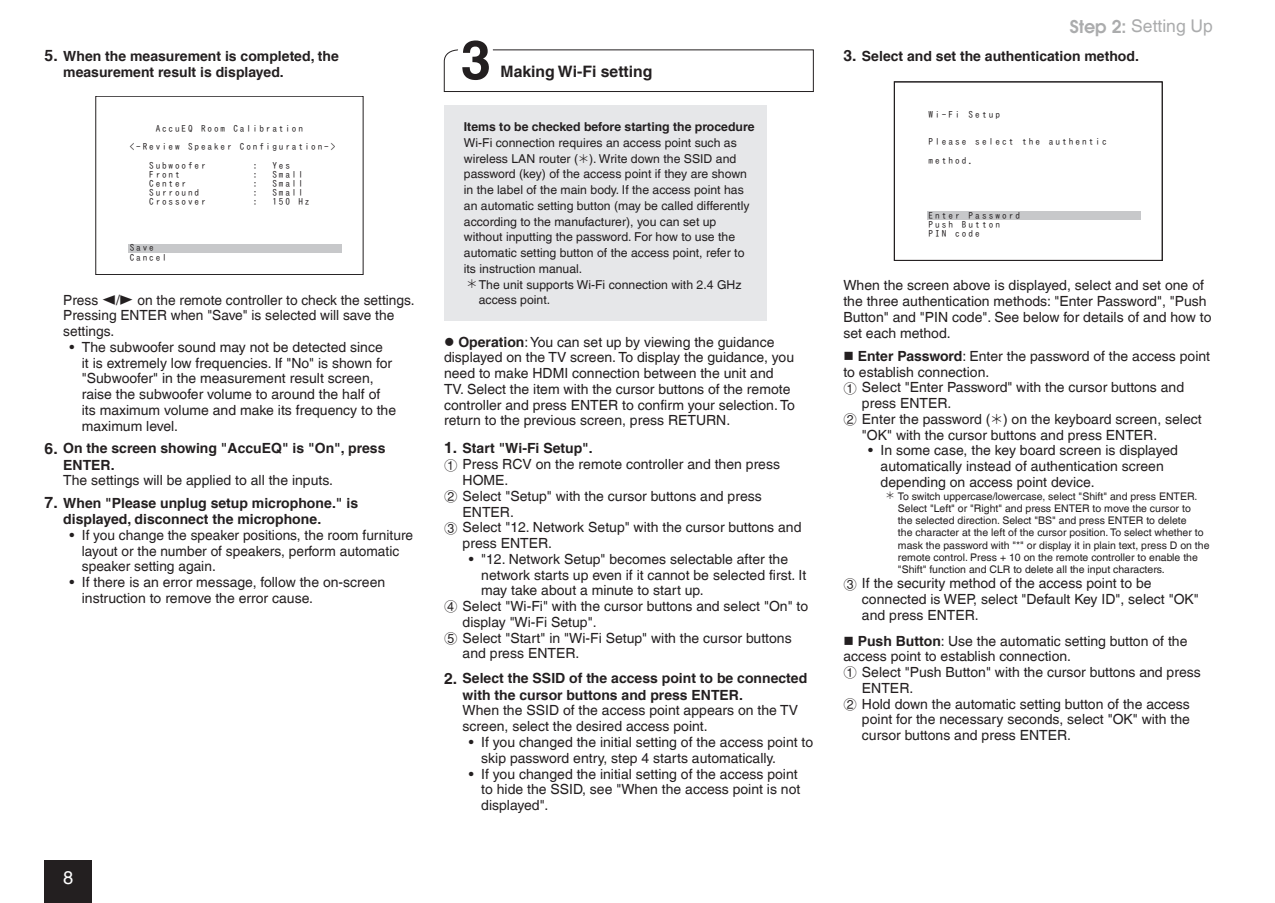
<style>
.page{position:relative;width:1275px;height:903px;background:#fff}
.page>*{position:absolute;margin:0;border:0;box-sizing:border-box;transform-origin:0 0}
.t1{font:700 54.25px "Helvetica LT Com";color:#231f20}
.t2{font:18.38px "Helvetica LT Com";color:#fff}
.t3{font:17.5px "Helvetica LT Com";color:#abacad}
.t4{font:700 15.75px "Helvetica LT Com";color:#231f20}
.t5{font:14px/15.8px "Helvetica LT Com";color:#231f20}
.t6{font:700 14px/16.6px "Helvetica LT Com";color:#231f20}
.t7{font:12.25px/15.8px "Helvetica LT Com";color:#231f20}
.t8{font:700 12.25px "Helvetica LT Com";color:#231f20}
.t9{font:10.5px/12.2px "Helvetica LT Com";color:#231f20}
.t10{font:9.28px/9.3px "Display Mono";letter-spacing:.205em;color:#231f20}
.t11{font:9.28px/9.3px "Display Mono";letter-spacing:.225em;color:#231f20}
.s1{font-size:15.75px}
.s2{font-family:"Euro Font";font-size:11.2px}
.s3{font-weight:700}
.s4{font-family:"Ring World 2"}
.s5{font-family:"Avant Garde";font-weight:600}
</style>
<div class="page">
<div style="left:45px;top:861px;width:47px;height:42px;background:#231f20"></div>
<div style="left:129px;top:244px;width:213px;height:9px;background:#c7c8ca"></div>
<div style="left:95px;top:96px;width:268px;height:179px;border:1px solid #231f20"></div>
<svg style="left:444px;top:49px;width:370px;height:43px"></svg>
<div style="left:444px;top:106px;width:322px;height:215px;background:#e6e7e9"></div>
<div style="left:927px;top:211px;width:214px;height:9px;background:#c7c8ca"></div>
<div style="left:894px;top:81px;width:268px;height:180px;border:1px solid #231f20"></div>
<p class="t6" style="left:63px;top:48px;width:277px;text-indent:-19px"><span class="s1">5.</span> When the measurement is completed, the measurement result is displayed.</p>
<p class="t10" style="left:156px;top:124px;width:149px">AccuEQ Room Calibration</p>
<p class="t10" style="left:130px;top:142px;width:207px">&lt;-Review Speaker Configuration-&gt;</p>
<p class="t10" style="left:149px;top:160px;width:58px">Subwoofer</p>
<p class="t10" style="left:253px;top:160px;width:6px">:</p>
<p class="t10" style="left:272px;top:160px;width:19px">Yes</p>
<p class="t10" style="left:149px;top:170px;width:32px">Front</p>
<p class="t10" style="left:253px;top:170px;width:6px">:</p>
<p class="t10" style="left:272px;top:170px;width:32px">Small</p>
<p class="t10" style="left:149px;top:179px;width:39px">Center</p>
<p class="t10" style="left:253px;top:179px;width:6px">:</p>
<p class="t10" style="left:272px;top:179px;width:32px">Small</p>
<p class="t10" style="left:149px;top:188px;width:51px">Surround</p>
<p class="t10" style="left:253px;top:188px;width:6px">:</p>
<p class="t10" style="left:272px;top:188px;width:32px">Small</p>
<p class="t10" style="left:149px;top:197px;width:58px">Crossover</p>
<p class="t10" style="left:253px;top:197px;width:6px">:</p>
<p class="t10" style="left:272px;top:197px;width:39px">150 Hz</p>
<p class="t10" style="left:130px;top:243px;width:39px">Save<br>Cancel</p>
<p class="t5" style="left:63px;top:292px;width:353px">Press <span class="s2">d</span>/<span class="s2">c</span> on the remote controller to check the settings.<br>Pressing ENTER when "Save" is selected will save the settings.</p>
<p class="t5" style="left:82px;top:339px;width:316px;text-indent:-12px">• The subwoofer sound may not be detected since<br>it is extremely low frequencies. If "No" is shown for "Subwoofer" in the measurement result screen, raise the subwoofer volume to around the half of its maximum volume and make its frequency to the maximum level.</p>
<p class="t6" style="left:63px;top:440px;width:324px;text-indent:-19px"><span class="s1">6.</span> On the screen showing "AccuEQ" is "On", press<br>ENTER.</p>
<p class="t5" style="left:63px;top:472px;width:271px">The settings will be applied to all the inputs.</p>
<p class="t6" style="left:63px;top:494px;width:296px;text-indent:-19px"><span class="s1">7.</span> When "Please unplug setup microphone." is displayed, disconnect the microphone.</p>
<p class="t5" style="left:82px;top:527px;width:333px;text-indent:-12px">• If you change the speaker positions, the room furniture layout or the number of speakers, perform automatic speaker setting again.</p>
<p class="t5" style="left:82px;top:574px;width:305px;text-indent:-12px">• If there is an error message, follow the on-screen instruction to remove the error cause.</p>
<h2 class="t2" style="left:63px;top:867px;width:12px">8</h2>
<h1 class="t1" style="left:461px;top:27px;width:32px">3</h1>
<p class="t4" style="left:501px;top:62px;width:153px">Making Wi-Fi setting</p>
<p class="t8" style="left:464px;top:119px;width:292px">Items to be checked before starting the procedure</p>
<p class="t7" style="left:464px;top:135px;width:287px">Wi-Fi connection requires an access point such as wireless LAN router ( ). Write down the SSID and password (key) of the access point if they are shown in the label of the main body. If the access point has an automatic setting button (may be called differently according to the manufacturer), you can set up without inputting the password. For how to use the automatic setting button of the access point, refer to its instruction manual.</p>
<p class="t7" style="left:479px;top:276px;width:264px">The unit supports Wi-Fi connection with 2.4 GHz access point.</p>
<p class="t5" style="left:444px;top:334px;width:352px">● <span class="s3">Operation</span>: You can set up by viewing the guidance displayed on the TV screen. To display the guidance, you need to make HDMI connection between the unit and TV. Select the item with the cursor buttons of the remote controller and press ENTER to confirm your selection. To return to the previous screen, press RETURN.</p>
<p class="t6" style="left:444px;top:439px;width:150px"><span class="s1">1.</span> Start "Wi-Fi Setup".</p>
<p class="t5" style="left:444px;top:456px;width:338px"><span class="s4">1</span> Press RCV on the remote controller and then press</p>
<p class="t5" style="left:463px;top:472px;width:47px">HOME.</p>
<p class="t5" style="left:444px;top:488px;width:319px"><span class="s4">2</span> Select "Setup" with the cursor buttons and press</p>
<p class="t5" style="left:463px;top:504px;width:53px">ENTER.</p>
<p class="t5" style="left:444px;top:519px;width:359px"><span class="s4">3</span> Select "12. Network Setup" with the cursor buttons and</p>
<p class="t5" style="left:463px;top:535px;width:91px">press ENTER.</p>
<p class="t5" style="left:469px;top:551px;width:321px">• "12. Network Setup" becomes selectable after the</p>
<p class="t5" style="left:481px;top:567px;width:327px">network starts up even if it cannot be selected first. It</p>
<p class="t5" style="left:481px;top:582px;width:224px">may take about a minute to start up.</p>
<p class="t5" style="left:444px;top:598px;width:366px"><span class="s4">4</span> Select "Wi-Fi" with the cursor buttons and select "On" to</p>
<p class="t5" style="left:463px;top:614px;width:135px">display "Wi-Fi Setup".</p>
<p class="t5" style="left:444px;top:630px;width:349px"><span class="s4">5</span> Select "Start" in "Wi-Fi Setup" with the cursor buttons</p>
<p class="t5" style="left:463px;top:645px;width:118px">and press ENTER.</p>
<p class="t6" style="left:463px;top:670px;width:346px;text-indent:-19px"><span class="s1">2.</span> Select the SSID of the access point to be connected with the cursor buttons and press ENTER.</p>
<p class="t5" style="left:463px;top:703px;width:337px">When the SSID of the access point appears on the TV screen, select the desired access point.</p>
<p class="t5" style="left:481px;top:734px;width:334px;text-indent:-12px">• If you changed the initial setting of the access point to skip password entry, step 4 starts automatically.</p>
<p class="t5" style="left:481px;top:766px;width:321px;text-indent:-12px">• If you changed the initial setting of the access point to hide the SSID, see "When the access point is not displayed".</p>
<p class="t3" style="left:1070px;top:16px;width:145px"><span class="s5">Step 2:</span> Setting Up</p>
<p class="t6" style="left:843px;top:48px;width:297px"><span class="s1">3.</span> Select and set the authentication method.</p>
<p class="t11" style="left:928px;top:109px;width:73px">Wi-Fi Setup</p>
<p class="t11" style="left:928px;top:132px;width:180px;line-height:18.4px">Please select the authentic method.</p>
<p class="t11" style="left:928px;top:211px;width:93px">Enter Password<br>Push Button<br>PIN code</p>
<p class="t5" style="left:843px;top:277px;width:370px">When the screen above is displayed, select and set one of the three authentication methods: "Enter Password", "Push Button" and "PIN code". See below for details of and how to set each method.</p>
<p class="t5" style="left:843px;top:348px;width:368px">■ <span class="s3">Enter Password</span>: Enter the password of the access point</p>
<p class="t5" style="left:843px;top:364px;width:148px">to establish connection.</p>
<p class="t5" style="left:843px;top:379px;width:342px"><span class="s4">1</span> Select "Enter Password" with the cursor buttons and</p>
<p class="t5" style="left:862px;top:395px;width:91px">press ENTER.</p>
<p class="t5" style="left:843px;top:411px;width:360px"><span class="s4">2</span> Enter the password ( ) on the keyboard screen, select</p>
<p class="t5" style="left:862px;top:427px;width:297px">"OK" with the cursor buttons and press ENTER.</p>
<p class="t5" style="left:881px;top:442px;width:299px;text-indent:-12px">• In some case, the key board screen is displayed automatically instead of authentication screen depending on access point device.</p>
<p class="t9" style="left:898px;top:490px;width:313px">To switch uppercase/lowercase, select "Shift" and press ENTER.<br>Select "Left" or "Right" and press ENTER to move the cursor to<br>the selected direction. Select "BS" and press ENTER to delete<br>the character at the left of the cursor position. To select whether to mask the password with "*" or display it in plain text, press D on the remote control. Press + 10 on the remote controller to enable the "Shift" function and CLR to delete all the input characters.</p>
<p class="t5" style="left:862px;top:575px;width:338px;text-indent:-19px"><span class="s4">3</span> If the security method of the access point to be connected is WEP, select "Default Key ID", select "OK" and press ENTER.</p>
<p class="t5" style="left:843px;top:633px;width:346px">■ <span class="s3">Push Button</span>: Use the automatic setting button of the</p>
<p class="t5" style="left:843px;top:648px;width:229px">access point to establish connection.</p>
<p class="t5" style="left:843px;top:664px;width:359px"><span class="s4">1</span> Select "Push Button" with the cursor buttons and press</p>
<p class="t5" style="left:862px;top:680px;width:53px">ENTER.</p>
<p class="t5" style="left:843px;top:696px;width:348px"><span class="s4">2</span> Hold down the automatic setting button of the access</p>
<p class="t5" style="left:862px;top:711px;width:329px">point for the necessary seconds, select "OK" with the</p>
<p class="t5" style="left:862px;top:727px;width:211px">cursor buttons and press ENTER.</p>
</div>
